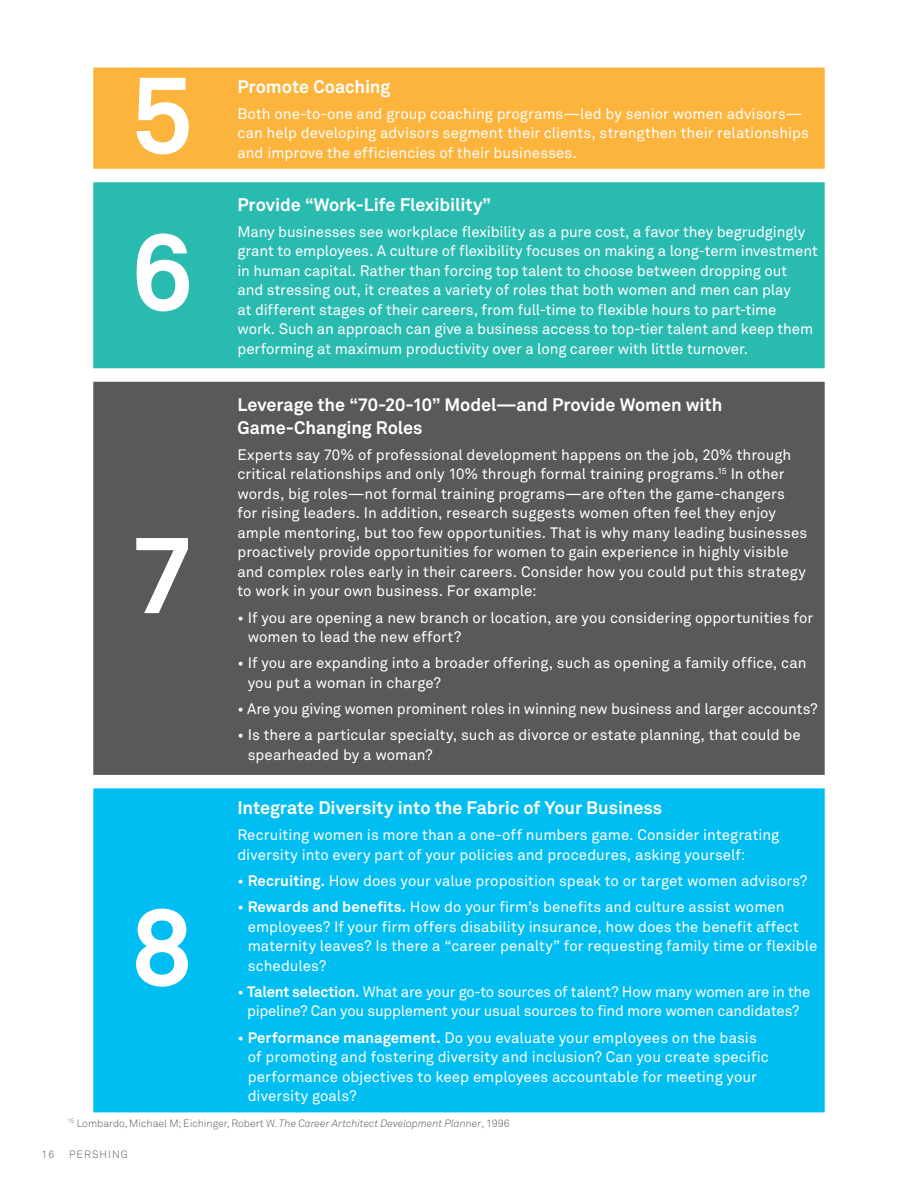
<style>
.page{position:relative;width:918px;height:1188px;background:#fff}
.page>*{position:absolute;margin:0;border:0;box-sizing:border-box;transform-origin:0 0}
.t1{font:700 108px "Akkurat Pro";color:#fff}
.t2{font:700 18px/22.5px "Akkurat Pro";letter-spacing:-.005em;color:#fff}
.t3{font:15px/19.5px "Akkurat Pro";color:#fff}
.t4{font:15px/19.5px "Akkurat Pro";letter-spacing:-.02em;color:#fff;text-align:center}
.t5{font:10.5px "Akkurat Light Pro";color:#58595b}
.t6{font:10.5px "Akkurat Light Pro";letter-spacing:.1em;color:#58595b}
.s1{font-weight:700}
.s2{font-style:italic}
</style>
<div class="page">
<div style="left:93px;top:68px;width:732px;height:101px;background:#fcb43d"></div>
<div style="left:93px;top:182px;width:732px;height:186px;background:#29bbb0"></div>
<div style="left:93px;top:382px;width:732px;height:393px;background:#58595b"></div>
<div style="left:93px;top:788px;width:732px;height:324px;background:#00bdf2"></div>
<h1 class="t1" style="left:131px;top:48px;width:63px">5</h1>
<p class="t2" style="left:237px;top:75px;width:155px">Promote Coaching</p>
<p class="t3" style="left:237px;top:104px;width:573px">Both one-to-one and group coaching programs—led by senior women advisors— can help developing advisors segment their clients, strengthen their relationships and improve the efficiencies of their businesses.</p>
<h1 class="t1" style="left:131px;top:205px;width:63px">6</h1>
<h1 class="t1" style="left:131px;top:508px;width:63px">7</h1>
<p class="t2" style="left:237px;top:193px;width:255px">Provide “Work-Life Flexibility”</p>
<p class="t3" style="left:237px;top:222px;width:582px">Many businesses see workplace flexibility as a pure cost, a favor they begrudgingly grant to employees. A culture of flexibility focuses on making a long-term investment in human capital. Rather than forcing top talent to choose between dropping out<br>and stressing out, it creates a variety of roles that both women and men can play<br>at different stages of their careers, from full-time to flexible hours to part-time work. Such an approach can give a business access to top-tier talent and keep them performing at maximum productivity over a long career with little turnover.</p>
<p class="t2" style="left:237px;top:394px;width:486px">Leverage the “70-20-10” Model—and Provide Women with<br>Game-Changing Roles</p>
<p class="t3" style="left:237px;top:445px;width:571px">Experts say 70% of professional development happens on the job, 20% through critical relationships and only 10% through formal training programs.<sup>15</sup> In other words, big roles—not formal training programs—are often the game-changers for rising leaders. In addition, research suggests women often feel they enjoy ample mentoring, but too few opportunities. That is why many leading businesses proactively provide opportunities for women to gain experience in highly visible and complex roles early in their careers. Consider how you could put this strategy to work in your own business. For example:</p>
<p class="t3" style="left:248px;top:608px;width:567px;text-indent:-10px">• If you are opening a new branch or location, are you considering opportunities for women to lead the new effort?</p>
<p class="t3" style="left:248px;top:654px;width:560px;text-indent:-10px">• If you are expanding into a broader offering, such as opening a family office, can you put a woman in charge?</p>
<p class="t3" style="left:237px;top:699px;width:582px">• Are you giving women prominent roles in winning new business and larger accounts?</p>
<p class="t3" style="left:248px;top:726px;width:555px;text-indent:-10px">• Is there a particular specialty, such as divorce or estate planning, that could be spearheaded by a woman?</p>
<p class="t2" style="left:237px;top:796px;width:426px">Integrate Diversity into the Fabric of Your Business</p>
<p class="t3" style="left:237px;top:826px;width:543px">Recruiting women is more than a one-off numbers game. Consider integrating diversity into every part of your policies and procedures, asking yourself:</p>
<p class="t3" style="left:237px;top:871px;width:572px">• <span class="s1">Recruiting.</span> How does your value proposition speak to or target women advisors?</p>
<p class="t3" style="left:248px;top:898px;width:571px;text-indent:-10px">• <span class="s1">Rewards and benefits.</span> How do your firm’s benefits and culture assist women employees? If your firm offers disability insurance, how does the benefit affect maternity leaves? Is there a “career penalty” for requesting family time or flexible schedules?</p>
<p class="t4" style="left:237px;top:982px;width:575px">• <span class="s1">Talent selection.</span> What are your go-to sources of talent? How many women are in the pipeline? Can you supplement your usual sources to find more women candidates?</p>
<p class="t3" style="left:248px;top:1028px;width:523px;text-indent:-10px">• <span class="s1">Performance management.</span> Do you evaluate your employees on the basis of promoting and fostering diversity and inclusion? Can you create specific performance objectives to keep employees accountable for meeting your diversity goals?</p>
<p class="t5" style="left:68px;top:1117px;width:444px"><sup>15</sup> Lombardo, M ichael M ; E ichinger, Robert W. <span class="s2">The Career Artchitect Development Planner</span>, 1996</p>
<h1 class="t1" style="left:131px;top:880px;width:63px">8</h1>
<p class="t5" style="left:41px;top:1148px;width:14px">16</p>
<p class="t6" style="left:69px;top:1148px;width:60px">Persh ing</p>
</div>
